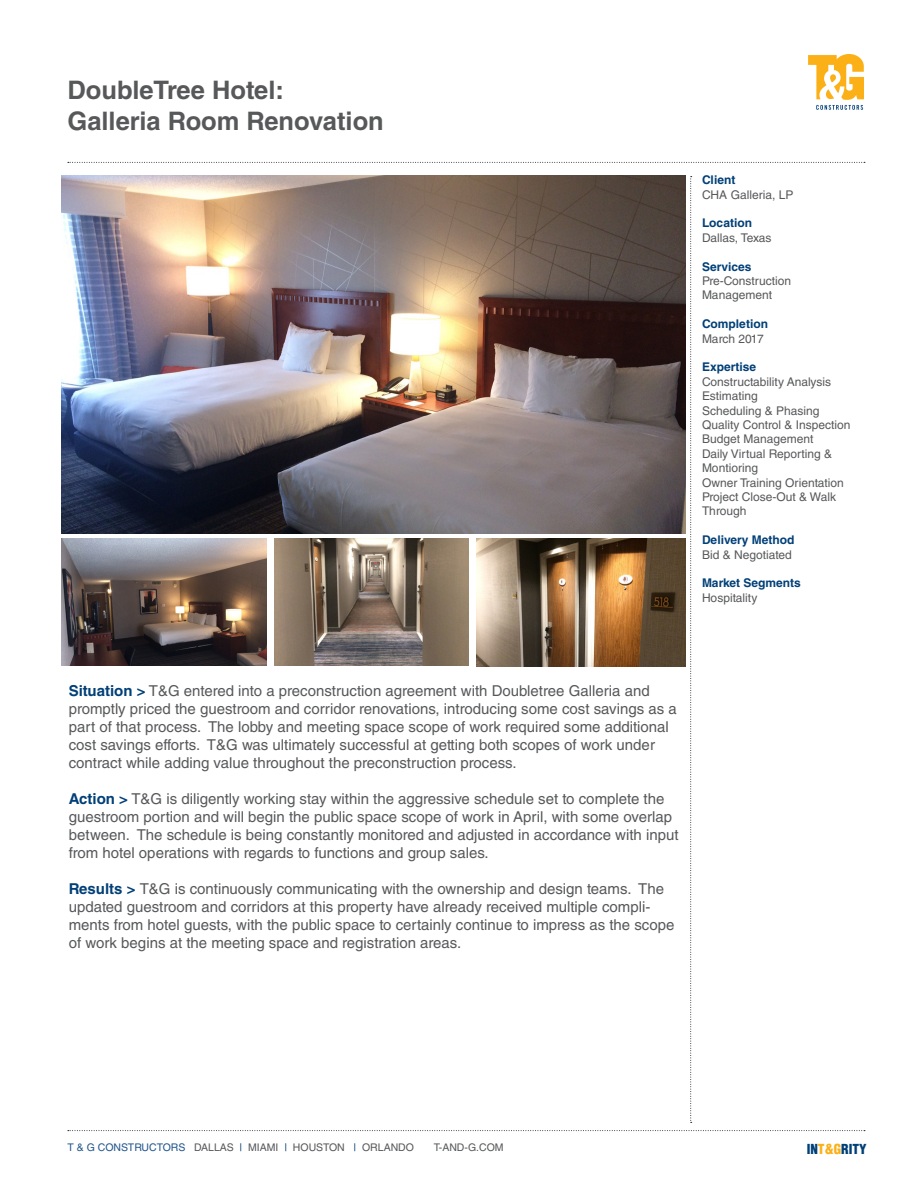
<style>
.page{position:relative;width:918px;height:1188px;background:#fff}
.page>*{position:absolute;margin:0;border:0;box-sizing:border-box;transform-origin:0 0}
.t1{font:700 25.5px "Helvetica LT Std";color:#57585a}
.t2{font:15px/18px "Helvetica LT Std";color:#57585a}
.t3{font:900 condensed 13.5px "Helvetica LT Std";color:#003f77}
.t4{font:12px/14.4px "Helvetica LT Std";color:#57585a}
.t5{font:700 12px "Helvetica LT Std";color:#003f77}
.t6{font:10.5px "Helvetica LT Std";color:#57585a}
.s1{font-weight:700;color:#003f77}
.s2{color:#22568c}
.s3{color:#003f77}
.s4{color:#fbb017}
</style>
<div class="page">
<svg style="left:68px;top:1130px;width:797px;height:1px"></svg>
<svg style="left:68px;top:162px;width:797px;height:1px"></svg>
<svg style="left:690px;top:176px;width:2px;height:947px"></svg>
<img style="left:62px;top:176px;width:624px;height:358px">
<svg style="left:808px;top:54px;width:56px;height:56px"></svg>
<img style="left:62px;top:538px;width:205px;height:128px">
<img style="left:274px;top:538px;width:194px;height:128px">
<img style="left:476px;top:538px;width:210px;height:129px">
<p class="t1" style="left:68px;top:74px;width:218px">DoubleTree Hotel:</p>
<p class="t1" style="left:68px;top:105px;width:318px">Galleria Room Renovation</p>
<p class="t5" style="left:702px;top:173px;width:35px">Client</p>
<p class="t4" style="left:702px;top:187px;width:93px">CHA Galleria, LP</p>
<p class="t5" style="left:702px;top:216px;width:52px">Location</p>
<p class="t4" style="left:702px;top:230px;width:71px">Dallas, Texas</p>
<p class="t5" style="left:702px;top:259px;width:51px">Services</p>
<p class="t4" style="left:702px;top:273px;width:91px">Pre-Construction<br>Management</p>
<p class="t5" style="left:702px;top:317px;width:67px">Completion</p>
<p class="t4" style="left:702px;top:331px;width:63px">March 2017</p>
<p class="t5" style="left:702px;top:360px;width:56px">Expertise</p>
<p class="t4" style="left:702px;top:374px;width:131px">Constructability Analysis</p>
<p class="t4" style="left:702px;top:389px;width:57px">Estimating</p>
<p class="t4" style="left:702px;top:403px;width:119px">Scheduling &amp; Phasing</p>
<p class="t4" style="left:702px;top:417px;width:150px">Quality Control &amp; Inspection<br>Budget Management</p>
<p class="t4" style="left:702px;top:446px;width:132px">Daily Virtual Reporting &amp;</p>
<p class="t4" style="left:702px;top:461px;width:58px">Montioring</p>
<p class="t4" style="left:702px;top:475px;width:143px">Owner Training Orientation</p>
<p class="t4" style="left:702px;top:489px;width:136px">Project Close-Out &amp; Walk<br>Through</p>
<p class="t5" style="left:702px;top:533px;width:94px">Delivery Method</p>
<p class="t4" style="left:702px;top:547px;width:91px">Bid &amp; Negotiated</p>
<p class="t5" style="left:702px;top:576px;width:100px">Market Segments</p>
<p class="t4" style="left:702px;top:590px;width:57px">Hospitality</p>
<p class="t2" style="left:69px;top:682px;width:610px"><span class="s1">Situation &gt;</span> T&amp;G entered into a preconstruction agreement with Doubletree Galleria and promptly priced the guestroom and corridor renovations, introducing some cost savings as a part of that process. The lobby and meeting space scope of work required some additional cost savings efforts. T&amp;G was ultimately successful at getting both scopes of work under contract while adding value throughout the preconstruction process.</p>
<p class="t2" style="left:69px;top:790px;width:611px"><span class="s1">Action &gt;</span> T&amp;G is diligently working stay within the aggressive schedule set to complete the guestroom portion and will begin the public space scope of work in April, with some overlap between. The schedule is being constantly monitored and adjusted in accordance with input from hotel operations with regards to functions and group sales.</p>
<p class="t2" style="left:69px;top:880px;width:607px"><span class="s1">Results &gt;</span> T&amp;G is continuously communicating with the ownership and design teams. The updated guestroom and corridors at this property have already received multiple compli&shy;ments from hotel guests, with the public space to certainly continue to impress as the scope of work begins at the meeting space and registration areas.</p>
<p class="t6" style="left:68px;top:1141px;width:348px"><span class="s2">T &amp; G CONSTRUCTORS</span> DALLAS <span class="s3">|</span> MIAMI <span class="s3">|</span> HOUSTON <span class="s3">|</span> ORLANDO</p>
<p class="t6" style="left:434px;top:1141px;width:71px">T-AND-G.COM</p>
<p class="t3" style="left:807px;top:1140px;width:62px">IN<span class="s4">T&amp;G</span>RITY</p>
</div>
